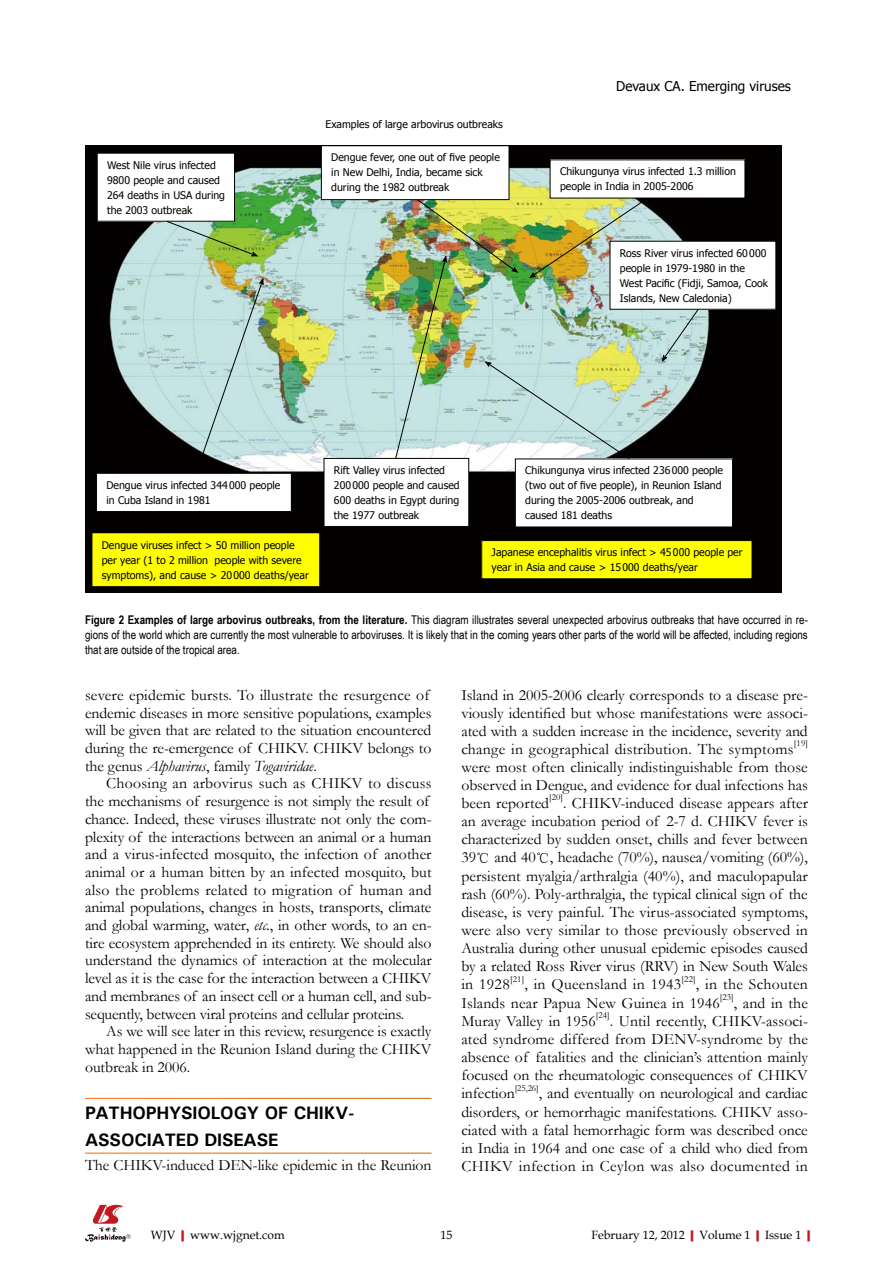
<style>
.page{position:relative;width:893px;height:1263px;background:#fff}
.page>*{position:absolute;margin:0;border:0;box-sizing:border-box;transform-origin:0 0}
.t1{font:700 18px/27px "Univers";letter-spacing:-.01em;color:#000}
.t2{font:15.75px/17.7px "Garamond";letter-spacing:-.005em;color:#000;text-align:justify}
.t3{font:15.75px "Garamond";letter-spacing:.02em;color:#000}
.t4{font:13.5px "Tahoma";color:#000}
.t5{font:12px/15px "Arial Narrow";color:#000;text-align:justify}
.t6{font:12px "Book Antiqua";color:#000}
.t7{font:10.5px/15px "Tahoma";color:#000}
.t8{font:9.15px "Garamond";letter-spacing:.01em;color:#000}
.s1{font-weight:700}
.s2{font-style:italic}
.s3{font-family:"Sim Sun";font-size:14.25px}
.s4{font-weight:700;color:#c01920}
</style>
<div class="page">
<svg style="left:85px;top:1205px;width:46px;height:37px"></svg>
<img style="left:85px;top:146px;width:697px;height:446px">
<div style="left:97px;top:153px;width:137px;height:68px;background:#fff"></div>
<div style="left:321px;top:146px;width:188px;height:54px;background:#fff"></div>
<div style="left:321px;top:145px;width:188px;height:55px;border:1px solid #000"></div>
<div style="left:610px;top:241px;width:166px;height:68px;background:#fff"></div>
<div style="left:550px;top:160px;width:195px;height:38px;background:#fff"></div>
<div style="left:97px;top:473px;width:194px;height:38px;background:#fff"></div>
<div style="left:96px;top:473px;width:196px;height:39px;border:1px solid #000"></div>
<div style="left:482px;top:541px;width:270px;height:38px;background:#fefe00"></div>
<div style="left:481px;top:540px;width:271px;height:39px;border:1px solid #000"></div>
<div style="left:92px;top:533px;width:228px;height:54px;background:#fefe00"></div>
<div style="left:92px;top:532px;width:228px;height:55px;border:1px solid #000"></div>
<div style="left:324px;top:458px;width:145px;height:68px;background:#fff"></div>
<div style="left:324px;top:458px;width:145px;height:69px;border:1px solid #000"></div>
<div style="left:515px;top:459px;width:217px;height:68px;background:#fff"></div>
<svg style="left:166px;top:221px;width:92px;height:35px;background:#99c37d"></svg>
<svg style="left:662px;top:309px;width:37px;height:52px;background:#b4d0cf"></svg>
<svg style="left:196px;top:278px;width:68px;height:196px;background:#b5cfcc"></svg>
<img style="left:395px;top:197px;width:253px;height:262px">
<p class="t7" style="left:326px;top:116px;width:179px">Examples of large arbovirus outbreaks</p>
<p class="t7" style="left:107px;top:157px;width:119px">West Nile virus infected<br>9800 people and caused<br>264 deaths in USA during the 2003 outbreak</p>
<p class="t7" style="left:331px;top:150px;width:170px">Dengue fever, one out of five people in New Delhi, India, became sick during the 1982 outbreak</p>
<p class="t4" style="left:616px;top:77px;width:176px">Devaux CA. Emerging viruses</p>
<p class="t7" style="left:560px;top:163px;width:177px">Chikungunya virus infected 1.3 million people in India in 2005-2006</p>
<p class="t7" style="left:620px;top:245px;width:150px">Ross River virus infected 60000 people in 1979-1980 in the<br>West Pacific (Fidji, Samoa, Cook<br>Islands, New Caledonia)</p>
<p class="t7" style="left:106px;top:477px;width:175px">Dengue virus infected 344000 people in Cuba Island in 1981</p>
<p class="t7" style="left:102px;top:537px;width:208px">Dengue viruses infect &gt; 50 million people per year (1 to 2 million people with severe symptoms), and cause &gt; 20000 deaths/year</p>
<p class="t7" style="left:334px;top:462px;width:127px">Rift Valley virus infected<br>200000 people and caused<br>600 deaths in Egypt during the 1977 outbreak</p>
<p class="t7" style="left:525px;top:462px;width:199px">Chikungunya virus infected 236000 people (two out of five people), in Reunion Island during the 2005-2006 outbreak, and caused 181 deaths</p>
<p class="t7" style="left:492px;top:544px;width:252px">Japanese encephalitis virus infect &gt; 45000 people per year in Asia and cause &gt; 15000 deaths/year</p>
<p class="t5" style="left:85px;top:612px;width:724px"><span class="s1">Figure 2 Examples of large arbovirus outbreaks, from the literature.</span> This diagram illustrates several unexpected arbovirus outbreaks that have occurred in re&shy;gions of the world which are currently the most vulnerable to arboviruses. It is likely that in the coming years other parts of the world will be affected, including regions that are outside of the tropical area.</p>
<p class="t2" style="left:85px;top:686px;width:348px;text-align:left">severe epidemic bursts. To illustrate the resurgence of endemic diseases in more sensitive populations, examples will be given that are related to the situation encountered during the re-emergence of CHIKV. CHIKV belongs to the genus <span class="s2">Alphavirus</span>, family <span class="s2">Togaviridae</span>.</p>
<p class="t2" style="left:85px;top:774px;width:348px;text-align:left;text-indent:21px">Choosing an arbovirus such as CHIKV to discuss the mechanisms of resurgence is not simply the result of chance. Indeed, these viruses illustrate not only the com&shy;plexity of the interactions between an animal or a human and a virus-infected mosquito, the infection of another animal or a human bitten by an infected mosquito, but also the problems related to migration of human and animal populations, changes in hosts, transports, climate and global warming, water, <span class="s2">etc.</span>, in other words, to an en&shy;tire ecosystem apprehended in its entirety. We should also understand the dynamics of interaction at the molecular level as it is the case for the interaction between a CHIKV and membranes of an insect cell or a human cell, and sub&shy;sequently, between viral proteins and cellular proteins.</p>
<p class="t2" style="left:85px;top:1022px;width:348px;text-indent:21px">As we will see later in this review, resurgence is exactly what happened in the Reunion Island during the CHIKV outbreak in 2006.</p>
<p class="t1" style="left:85px;top:1099px;width:271px">PATHOPHYSIOLOGY OF CHIKV-<br>ASSOCIATED DISEASE</p>
<p class="t2" style="left:85px;top:1156px;width:348px">The CHIKV-induced DEN-like epidemic in the Reunion</p>
<p class="t2" style="left:461px;top:685px;width:348px">Island in 2005-2006 clearly corresponds to a disease pre&shy;viously identified but whose manifestations were associ&shy;ated with a sudden increase in the incidence, severity and change in geographical distribution. The symptoms</p>
<p class="t8" style="left:794px;top:737px;width:16px">[19]</p>
<p class="t2" style="left:461px;top:757px;width:348px">were most often clinically indistinguishable from those observed in Dengue, and evidence for dual infections has been reported</p>
<p class="t8" style="left:549px;top:791px;width:15px">[20]</p>
<p class="t2" style="left:461px;top:793px;width:348px;line-height:18.1px;text-indent:102px">. CHIKV-induced disease appears after an average incubation period of 2-7 d. CHIKV fever is characterized by sudden onset, chills and fever between 39<span class="s3">℃</span> and 40<span class="s3">℃</span>, headache (70%), nausea/vomiting (60%), persistent myalgia/arthralgia (40%), and maculopapular rash (60%). Poly-arthralgia, the typical clinical sign of the disease, is very painful. The virus-associated symptoms, were also very similar to those previously observed in Australia during other unusual epidemic episodes caused by a related Ross River virus (RRV) in New South Wales in 1928</p>
<p class="t8" style="left:510px;top:973px;width:16px">[21]</p>
<p class="t3" style="left:524px;top:974px;width:158px">, in Queensland in 1943</p>
<p class="t8" style="left:682px;top:973px;width:16px">[22]</p>
<p class="t2" style="left:461px;top:975px;width:348px;line-height:18.1px;text-indent:235px">, in the Schouten<br>Islands near Papua New Guinea in 1946</p>
<p class="t8" style="left:720px;top:991px;width:15px">[23]</p>
<p class="t2" style="left:734px;top:993px;width:76px">, and in the</p>
<p class="t2" style="left:461px;top:1011px;width:136px">Muray Valley in 1956</p>
<p class="t8" style="left:596px;top:1009px;width:15px">[24]</p>
<p class="t2" style="left:461px;top:1011px;width:348px;line-height:18.1px;text-indent:148px">. Until recently, CHIKV-associ&shy;ated syndrome differed from DENV-syndrome by the absence of fatalities and the clinician’s attention mainly focused on the rheumatologic consequences of CHIKV infection</p>
<p class="t8" style="left:515px;top:1082px;width:25px">[25,26]</p>
<p class="t2" style="left:461px;top:1084px;width:348px;line-height:18.1px;text-indent:77px">, and eventually on neurological and cardiac disorders, or hemorrhagic manifestations. CHIKV asso&shy;ciated with a fatal hemorrhagic form was described once in India in 1964 and one case of a child who died from CHIKV infection in Ceylon was also documented in</p>
<p class="t6" style="left:151px;top:1226px;width:135px">WJV<span class="s4">|</span>www.wjgnet.com</p>
<p class="t6" style="left:440px;top:1226px;width:13px">15</p>
<p class="t6" style="left:591px;top:1226px;width:226px">February 12, 2012<span class="s4">|</span>Volume 1<span class="s4">|</span>Issue 1<span class="s4">|</span></p>
</div>
